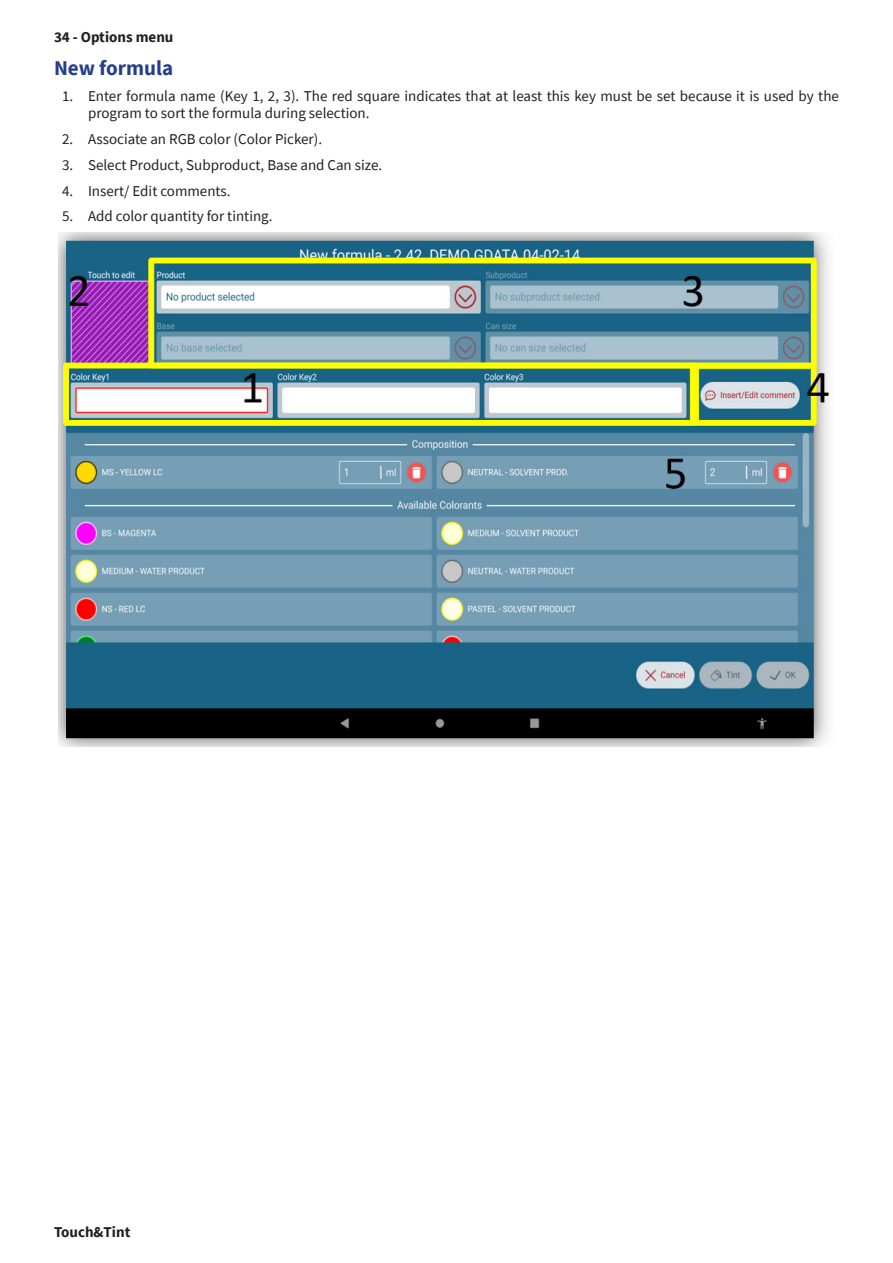
<style>
.page{position:relative;width:893px;height:1263px;background:#fff}
.page>*{position:absolute;margin:0;border:0;box-sizing:border-box;transform-origin:0 0}
.Title_2{font:700 21px "Source Sans Pro";color:#253f8e}
.t1{font:15px/17.2px "Source Sans Pro";color:#231f20}
.t2{font:700 15px "Source Sans Pro";color:#231f20}
</style>
<div class="page">
<img style="left:58px;top:232px;width:772px;height:515px">
<p class="t2" style="left:54px;top:27px;width:121px">34 - Options menu</p>
<p class="Title_2" style="left:54px;top:54px;width:121px">New formula</p>
<p class="t1" style="left:88px;top:87px;width:752px;text-indent:-26px">1. Enter formula name (Key 1, 2, 3). The red square indicates that at least this key must be set because it is used by the program to sort the formula during selection.</p>
<p class="t1" style="left:62px;top:130px;width:262px">2. Associate an RGB color (Color Picker).</p>
<p class="t1" style="left:62px;top:156px;width:322px">3. Select Product, Subproduct, Base and Can size.</p>
<p class="t1" style="left:62px;top:182px;width:170px">4. Insert/ Edit comments.</p>
<p class="t1" style="left:62px;top:208px;width:212px">5. Add color quantity for tinting.</p>
<p class="t2" style="left:54px;top:1221px;width:78px">Touch&amp;Tint</p>
</div>
